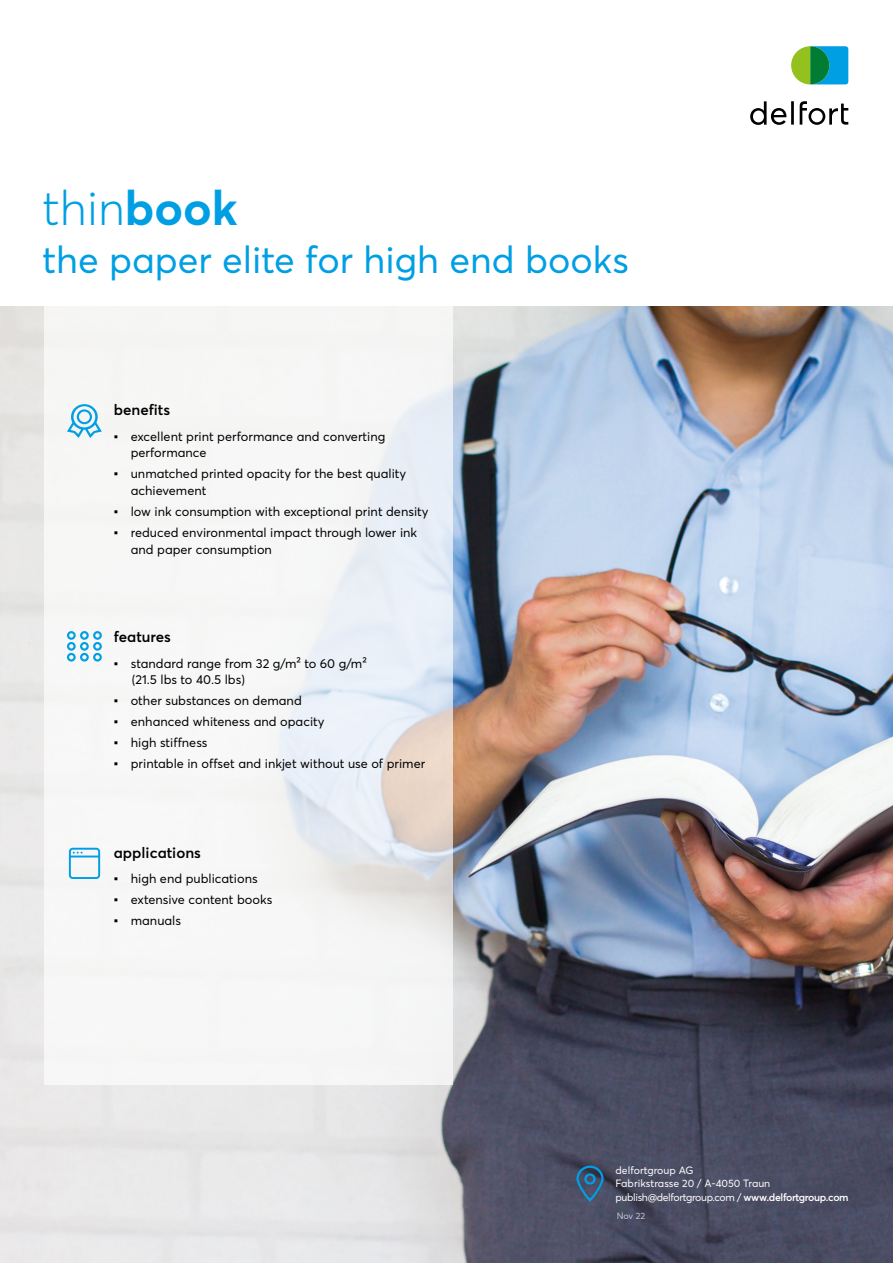
<style>
.page{position:relative;width:893px;height:1263px;background:#fff}
.page>*{position:absolute;margin:0;border:0;box-sizing:border-box;transform-origin:0 0}
.t1{font:300 48px "Averta";color:#009fe3}
.t2{font:37.5px "Averta";color:#009fe3}
.t3{font:600 15px "Averta";color:#000}
.t4{font:12.75px/16.5px "Averta";color:#000}
.t5{font:10.5px/13.6px "Averta";letter-spacing:-.015em;color:#fff}
.t6{font:9px "Averta";color:#fff}
.s1{font-weight:700}
.s2{font-family:"Arial"}
.s3{font-weight:600}
</style>
<div class="page">
<img style="left:0;top:306px;width:893px;height:957px">
<svg style="left:45px;top:306px;width:408px;height:778px;fill:#f6f6f6"></svg>
<svg style="left:67px;top:404px;width:35px;height:34px"></svg>
<svg style="left:67px;top:631px;width:35px;height:31px"></svg>
<svg style="left:69px;top:848px;width:31px;height:31px"></svg>
<svg style="left:576px;top:1165px;width:28px;height:36px"></svg>
<svg style="left:750px;top:101px;width:98px;height:24px"></svg>
<svg style="left:791px;top:46px;width:57px;height:38px;background:#3ca783"></svg>
<h1 class="t1" style="left:43px;top:178px;width:197px">thin<span class="s1">book</span></h1>
<h2 class="t2" style="left:43px;top:237px;width:588px">the paper elite for high end books</h2>
<p class="t3" style="left:114px;top:401px;width:58px">benefits</p>
<p class="t4" style="left:131px;top:428px;width:256px;text-indent:-17px"><span class="s2">▪</span> excellent print performance and converting performance</p>
<p class="t4" style="left:131px;top:466px;width:277px;text-indent:-17px"><span class="s2">▪</span> unmatched printed opacity for the best quality achievement</p>
<p class="t4" style="left:114px;top:503px;width:316px"><span class="s2">▪</span> low ink consumption with exceptional print density</p>
<p class="t4" style="left:131px;top:524px;width:288px;text-indent:-17px"><span class="s2">▪</span> reduced environmental impact through lower ink and paper consumption</p>
<p class="t3" style="left:114px;top:627px;width:59px">features</p>
<p class="t4" style="left:132px;top:655px;width:236px;text-indent:-18px"><span class="s2">▪</span> standard range from 32 g/m² to 60 g/m² (21.5 lbs to 40.5 lbs)</p>
<p class="t4" style="left:114px;top:692px;width:190px"><span class="s2">▪</span> other substances on demand</p>
<p class="t4" style="left:114px;top:713px;width:212px"><span class="s2">▪</span> enhanced whiteness and opacity</p>
<p class="t4" style="left:114px;top:734px;width:95px"><span class="s2">▪</span> high stiffness</p>
<p class="t4" style="left:114px;top:755px;width:313px"><span class="s2">▪</span> printable in offset and inkjet without use of primer</p>
<p class="t3" style="left:114px;top:843px;width:89px">applications</p>
<p class="t4" style="left:114px;top:870px;width:145px"><span class="s2">▪</span> high end publications</p>
<p class="t4" style="left:114px;top:891px;width:160px"><span class="s2">▪</span> extensive content books</p>
<p class="t4" style="left:114px;top:912px;width:69px"><span class="s2">▪</span> manuals</p>
<p class="t5" style="left:615px;top:1163px;width:235px">delfortgroup AG<br>Fabrikstrasse 20 / A-4050 Traun publish@delfortgroup.com / <span class="s3">www.delfortgroup.com</span></p>
<p class="t6" style="left:617px;top:1210px;width:30px">Nov 22</p>
</div>
